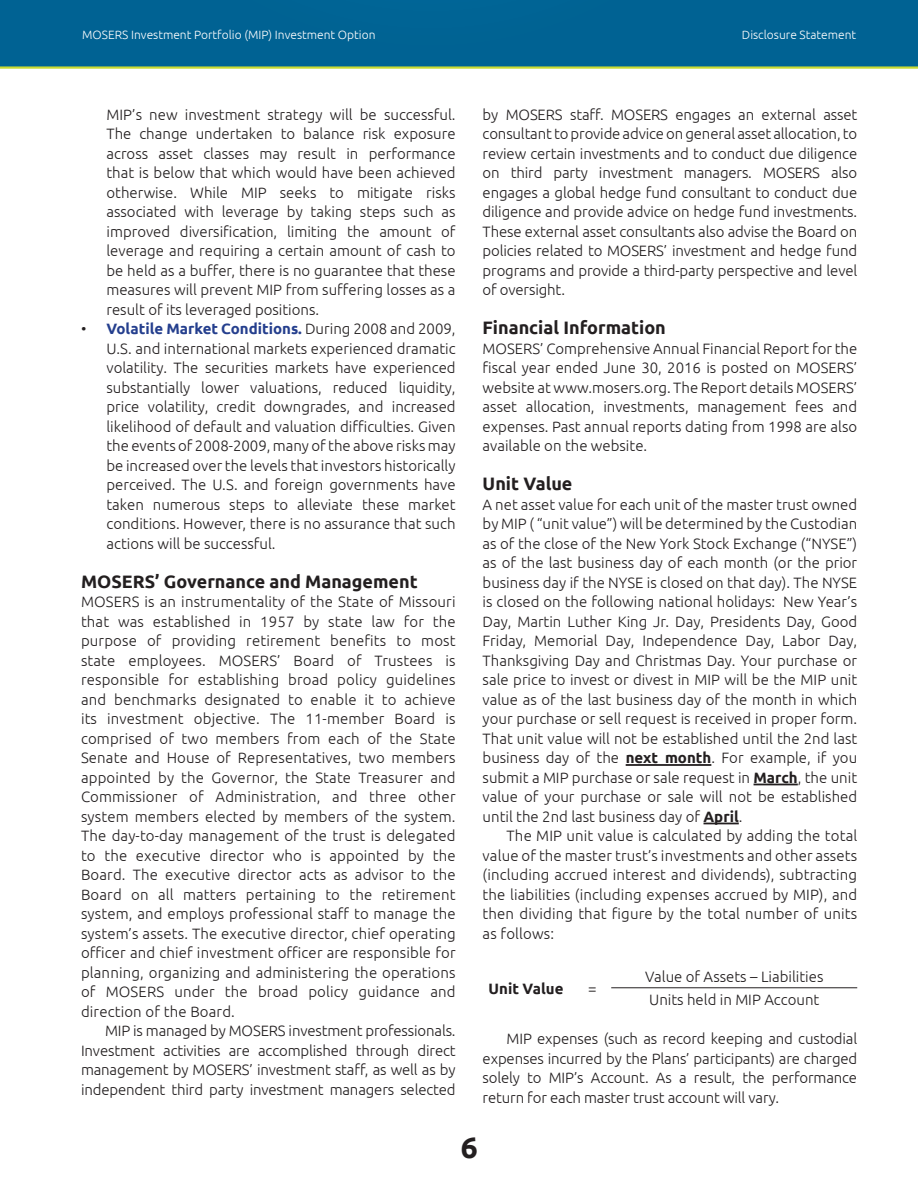
<style>
.page{position:relative;width:918px;height:1188px;background:#fff}
.page>*{position:absolute;margin:0;border:0;box-sizing:border-box;transform-origin:0 0}
.t1{font:700 30px "Ubuntu";color:#231f20}
.t2{font:700 18px "Ubuntu";color:#231f20}
.t3{font:300 15px/19.5px "Ubuntu";color:#231f20;text-align:justify}
.t4{font:700 15px "Ubuntu";color:#231f20}
.t5{font:300 12px "Ubuntu";color:#fff}
.s1{font-weight:700;color:#253f8e}
.s2{font-weight:700}
</style>
<div class="page">
<div style="left:0;top:0;width:918px;height:68px;background:#006293"></div>
<hr style="left:0;top:66px;width:918px;height:3px;background:#c8da33">
<hr style="left:626px;top:764px;width:85px;height:2px;background:#231f20">
<hr style="left:754px;top:784px;width:44px;height:1px;background:#231f20">
<hr style="left:704px;top:823px;width:35px;height:1px;background:#231f20">
<hr style="left:611px;top:987px;width:246px;height:1px;background:#231f20">
<p class="t5" style="left:82px;top:28px;width:295px">MOSERS Investment Portfolio (MIP) Investment Option</p>
<p class="t5" style="left:742px;top:28px;width:116px">Disclosure Statement</p>
<p class="t3" style="left:106px;top:104px;width:351px">MIP’s new investment strategy will be successful.<br>The change undertaken to balance risk exposure across asset classes may result in performance that is below that which would have been achieved otherwise. While MIP seeks to mitigate risks associated with leverage by taking steps such as improved diversification, limiting the amount of leverage and requiring a certain amount of cash to be held as a buffer, there is no guarantee that these measures will prevent MIP from suffering losses as a result of its leveraged positions.</p>
<p class="t3" style="left:106px;top:319px;width:351px;text-indent:-26px">• <span class="s1">Volatile Market Conditions.</span> During 2008 and 2009, U.S. and international markets experienced dramatic volatility. The securities markets have experienced substantially lower valuations, reduced liquidity, price volatility, credit downgrades, and increased likelihood of default and valuation difficulties. Given the events of 2008-2009, many of the above risks may be increased over the levels that investors historically perceived. The U.S. and foreign governments have taken numerous steps to alleviate these market conditions. However, there is no assurance that such actions will be successful.</p>
<p class="t2" style="left:81px;top:570px;width:338px">MOSERS’ Governance and Management</p>
<p class="t3" style="left:81px;top:592px;width:376px">MOSERS is an instrumentality of the State of Missouri that was established in 1957 by state law for the purpose of providing retirement benefits to most state employees. MOSERS’ Board of Trustees is responsible for establishing broad policy guidelines and benchmarks designated to enable it to achieve its investment objective. The 11-member Board is comprised of two members from each of the State Senate and House of Representatives, two members appointed by the Governor, the State Treasurer and Commissioner of Administration, and three other system members elected by members of the system.<br>The day-to-day management of the trust is delegated to the executive director who is appointed by the Board. The executive director acts as advisor to the Board on all matters pertaining to the retirement system, and employs professional staff to manage the system’s assets. The executive director, chief operating officer and chief investment officer are responsible for planning, organizing and administering the operations of MOSERS under the broad policy guidance and direction of the Board.</p>
<p class="t3" style="left:81px;top:1021px;width:376px;text-indent:24px">MIP is managed by MOSERS investment professionals.<br>Investment activities are accomplished through direct management by MOSERS’ investment staff, as well as by independent third party investment managers selected</p>
<p class="t3" style="left:483px;top:104px;width:376px">by MOSERS staff. MOSERS engages an external asset consultant to provide advice on general asset allocation, to review certain investments and to conduct due diligence on third party investment managers. MOSERS also engages a global hedge fund consultant to conduct due diligence and provide advice on hedge fund investments.<br>These external asset consultants also advise the Board on policies related to MOSERS’ investment and hedge fund programs and provide a third-party perspective and level of oversight.</p>
<p class="t2" style="left:483px;top:317px;width:185px">Financial Information</p>
<p class="t3" style="left:483px;top:338px;width:376px">MOSERS’ Comprehensive Annual Financial Report for the fiscal year ended June 30, 2016 is posted on MOSERS’ website at www.mosers.org. The Report details MOSERS’ asset allocation, investments, management fees and expenses. Past annual reports dating from 1998 are also available on the website.</p>
<p class="t2" style="left:483px;top:473px;width:91px">Unit Value</p>
<p class="t3" style="left:483px;top:494px;width:376px">A net asset value for each unit of the master trust owned by MIP ( “unit value”) will be determined by the Custodian as of the close of the New York Stock Exchange (“NYSE”) as of the last business day of each month (or the prior business day if the NYSE is closed on that day). The NYSE is closed on the following national holidays: New Year’s Day, Martin Luther King Jr. Day, Presidents Day, Good Friday, Memorial Day, Independence Day, Labor Day, Thanksgiving Day and Christmas Day. Your purchase or sale price to invest or divest in MIP will be the MIP unit value as of the last business day of the month in which your purchase or sell request is received in proper form.<br>That unit value will not be established until the 2nd last business day of the <span class="s2">next month</span>. For example, if you submit a MIP purchase or sale request in <span class="s2">March</span>, the unit value of your purchase or sale will not be established until the 2nd last business day of <span class="s2">April</span>.</p>
<p class="t3" style="left:483px;top:826px;width:376px;text-indent:24px">The MIP unit value is calculated by adding the total value of the master trust’s investments and other assets (including accrued interest and dividends), subtracting the liabilities (including expenses accrued by MIP), and then dividing that figure by the total number of units as follows:</p>
<p class="t3" style="left:645px;top:964px;width:180px;line-height:23.7px">Value of Assets – Liabilities<br>Units held in MIP Account</p>
<p class="t3" style="left:483px;top:1029px;width:376px;text-indent:24px">MIP expenses (such as record keeping and custodial expenses incurred by the Plans’ participants) are charged solely to MIP’s Account. As a result, the performance return for each master trust account will vary.</p>
<p class="t4" style="left:489px;top:979px;width:76px">Unit Value</p>
<p class="t3" style="left:588px;top:978px;width:10px">=</p>
<h1 class="t1" style="left:461px;top:1129px;width:19px">6</h1>
</div>
